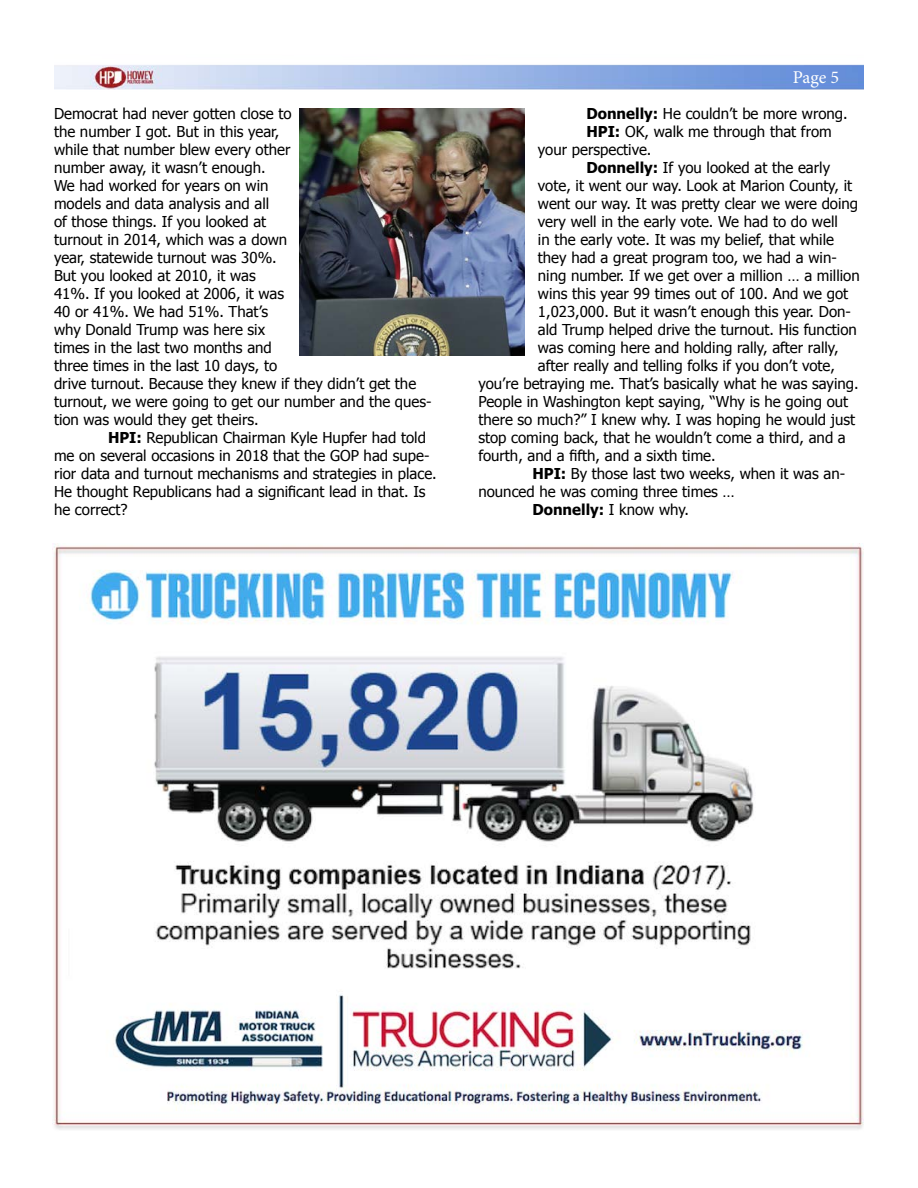
<style>
.page{position:relative;width:918px;height:1188px;background:#fff}
.page>*{position:absolute;margin:0;border:0;box-sizing:border-box;transform-origin:0 0}
.t1{font:18px "Minion Pro";color:#fff}
.t2{font:15px/18px "Tahoma";color:#000}
.t3{font:700 15px "Tahoma";color:#000}
.s1{font-weight:700}
.s2{font-weight:400}
</style>
<div class="page">
<img style="left:54px;top:64px;width:810px;height:26px">
<img style="left:53px;top:543px;width:811px;height:587px">
<img style="left:299px;top:108px;width:225px;height:248px">
<p class="t2" style="left:54px;top:104px;width:379px">Democrat had never gotten close to<br>the number I got. But in this year,<br>while that number blew every other<br>number away, it wasn’t enough.<br>We had worked for years on win<br>models and data analysis and all<br>of those things. If you looked at<br>turnout in 2014, which was a down<br>year, statewide turnout was 30%.<br>But you looked at 2010, it was<br>41%. If you looked at 2006, it was<br>40 or 41%. We had 51%. That’s<br>why Donald Trump was here six<br>times in the last two months and<br>three times in the last 10 days, to<br>drive turnout. Because they knew if they didn’t get the turnout, we were going to get our number and the ques&shy;tion was would they get theirs.</p>
<p class="t2" style="left:54px;top:428px;width:384px;text-indent:54px"><span class="s1">HPI:</span> Republican Chairman Kyle Hupfer had told me on several occasions in 2018 that the GOP had supe&shy;rior data and turnout mechanisms and strategies in place.<br>He thought Republicans had a significant lead in that. Is he correct?</p>
<p class="t1" style="left:793px;top:65px;width:48px">Page 5</p>
<p class="t2" style="left:586px;top:104px;width:263px"><span class="s1">Donnelly:</span> He couldn’t be more wrong.</p>
<p class="t2" style="left:586px;top:122px;width:247px"><span class="s1">HPI:</span> OK, walk me through that from</p>
<p class="t2" style="left:538px;top:140px;width:115px">your perspective.</p>
<p class="t2" style="left:586px;top:158px;width:245px"><span class="s1">Donnelly:</span> If you looked at the early</p>
<p class="t2" style="left:538px;top:176px;width:316px">vote, it went our way. Look at Marion County, it</p>
<p class="t2" style="left:538px;top:194px;width:322px">went our way. It was pretty clear we were doing</p>
<p class="t2" style="left:538px;top:212px;width:301px">very well in the early vote. We had to do well</p>
<p class="t2" style="left:538px;top:230px;width:298px">in the early vote. It was my belief, that while</p>
<p class="t2" style="left:538px;top:248px;width:300px">they had a great program too, we had a win-</p>
<p class="t2" style="left:538px;top:266px;width:323px">ning number. If we get over a million … a million</p>
<p class="t2" style="left:538px;top:284px;width:312px">wins this year 99 times out of 100. And we got</p>
<p class="t2" style="left:538px;top:302px;width:315px">1,023,000. But it wasn’t enough this year. Don-</p>
<p class="t2" style="left:538px;top:320px;width:320px">ald Trump helped drive the turnout. His function</p>
<p class="t2" style="left:538px;top:338px;width:302px">was coming here and holding rally, after rally,</p>
<p class="t2" style="left:538px;top:356px;width:299px">after really and telling folks if you don’t vote,</p>
<p class="t2" style="left:478px;top:374px;width:382px">you’re betraying me. That’s basically what he was saying.</p>
<p class="t2" style="left:478px;top:392px;width:371px">People in Washington kept saying, “Why is he going out</p>
<p class="t2" style="left:478px;top:410px;width:378px">there so much?” I knew why. I was hoping he would just</p>
<p class="t2" style="left:478px;top:428px;width:369px">stop coming back, that he wouldn’t come a third, and a</p>
<p class="t2" style="left:478px;top:446px;width:239px">fourth, and a fifth, and a sixth time.</p>
<p class="t2" style="left:532px;top:464px;width:314px"><span class="s1">HPI:</span> By those last two weeks, when it was an-</p>
<p class="t2" style="left:478px;top:482px;width:258px">nounced he was coming three times …</p>
<p class="t3" style="left:532px;top:499px;width:158px">Donnelly: <span class="s2">I know why.</span></p>
</div>
